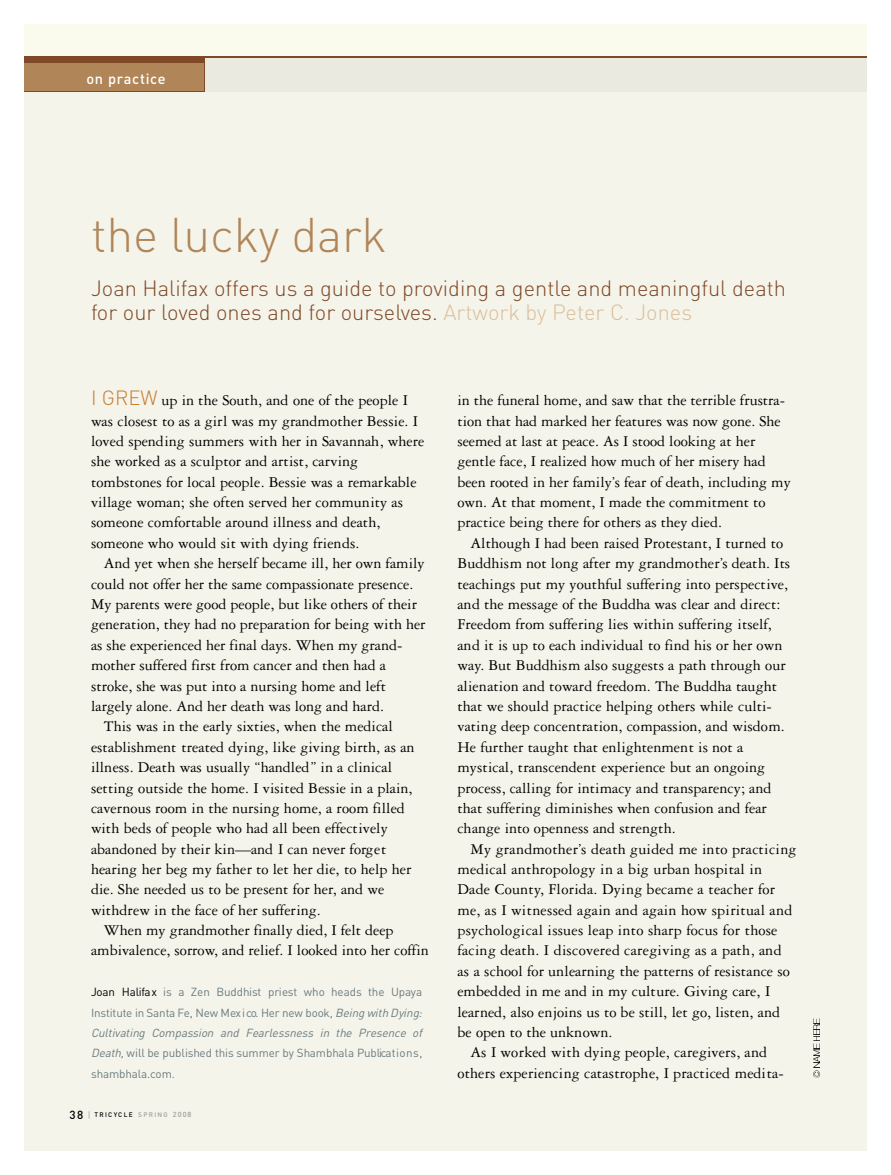
<style>
.page{position:relative;width:891px;height:1175px;background:#fff}
.page>*{position:absolute;margin:0;border:0;box-sizing:border-box;transform-origin:0 0}
.t1{font:300 48px "DIN";letter-spacing:-.005em;color:#b08659}
.t2{font:300 21.75px/23.4px "DIN";color:#7f4826}
.t3{font:16.05px/20.4px "Garamond Three";color:#000}
.t4{font:16.05px "Garamond Three";letter-spacing:.02em;color:#000}
.t5{font:500 14.55px "DIN";letter-spacing:.04em;color:#fff}
.t6{font:11.7px/20.4px "DIN";letter-spacing:-.01em;color:#687b7f}
.t7{font:500 6.6px "DIN";color:#000}
.s1{color:#dbbf9a}
.s2{font-family:"DIN";font-weight:300;font-size:20.4px;color:#c77d31}
.s3{color:#000}
.s4{font-style:italic}
.s5{font-size:11.7px}
.s6{font-weight:400;font-size:8.7px;color:#9d9d97}
.s7{color:#9d9d97}
.s8{font-size:7.2px;color:#9d9d97}
</style>
<div class="page">
<div style="left:24px;top:24px;width:843px;height:1126px;background:#f5f4eb"></div>
<svg style="left:813px;top:1019px;width:7px;height:58px"></svg>
<div style="left:24px;top:24px;width:843px;height:67px;background:#fafaed"></div>
<div style="left:87px;top:57px;width:780px;height:35px;background:#eaeae1"></div>
<div style="left:24px;top:57px;width:180px;height:35px;background:#b08659"></div>
<div style="left:24px;top:56px;width:180px;height:7px;background:#7f4826"></div>
<hr style="left:24px;top:56px;width:843px;height:1px;background:#7f4826">
<hr style="left:24px;top:91px;width:181px;height:1px;background:#7f4826">
<hr style="left:204px;top:57px;width:1px;height:34px;background:#7f4826">
<p class="t5" style="left:87px;top:72px;width:81px">on pra c t ice</p>
<h1 class="t1" style="left:91px;top:216px;width:297px">the lucky dark</h1>
<h2 class="t2" style="left:91px;top:279px;width:697px">Joan Halifax offers us a guide to providing a gentle and meaningful death for our loved ones and for ourselves. <span class="s1">Artwork by Peter C. Jones</span></h2>
<p class="t3" style="left:91px;top:391px;width:335px"><span class="s2">I GREW</span> up in the South, and one of the people I was closest to as a girl was my grandmother Bessie. I loved spending summers with her in Savannah, where she worked as a sculptor and artist, carving tombstones for local people. Bessie was a remarkable village woman; she often served her community as someone comfortable around illness and death, someone who would sit with dying friends.</p>
<p class="t3" style="left:104px;top:554px;width:322px">And yet when she herself became ill, her own family</p>
<p class="t3" style="left:91px;top:575px;width:324px">could not offer her the same compassionate presence.</p>
<p class="t3" style="left:91px;top:595px;width:328px">My parents were good people, but like others of their</p>
<p class="t3" style="left:91px;top:615px;width:336px">generation, they had no preparation for being with her</p>
<p class="t3" style="left:91px;top:636px;width:313px">as she experienced her final days. When my grand-</p>
<p class="t3" style="left:91px;top:656px;width:296px">mother suffered first from cancer and then had a</p>
<p class="t3" style="left:91px;top:677px;width:296px">stroke, she was put into a nursing home and left</p>
<p class="t3" style="left:91px;top:697px;width:294px">largely alone. And her death was long and hard.</p>
<p class="t3" style="left:104px;top:717px;width:290px">This was in the early sixties, when the medical</p>
<p class="t3" style="left:91px;top:738px;width:325px">establishment treated dying, like giving birth, as an</p>
<p class="t3" style="left:91px;top:758px;width:303px">illness. Death was usually “handled” in a clinical</p>
<p class="t3" style="left:91px;top:779px;width:323px">setting outside the home. I visited Bessie in a plain,</p>
<p class="t3" style="left:91px;top:799px;width:315px">cavernous room in the nursing home, a room filled</p>
<p class="t3" style="left:91px;top:819px;width:298px">with beds of people who had all been effectively</p>
<p class="t3" style="left:91px;top:840px;width:297px">abandoned by their kin—and I can never forg e t</p>
<p class="t3" style="left:91px;top:860px;width:322px">hearing her beg my father to let her die, to help her</p>
<p class="t3" style="left:91px;top:880px;width:295px">die. She needed us to be present for her, and we</p>
<p class="t3" style="left:91px;top:901px;width:231px">withdrew in the face of her suffering.</p>
<p class="t3" style="left:104px;top:921px;width:291px">When my grandmother finally died, I felt deep</p>
<p class="t3" style="left:91px;top:941px;width:339px">ambivalence, sorrow, and relief. I looked into her coffin</p>
<p class="t6" style="left:91px;top:982px;width:335px"><span class="s3">Joan Halifa x</span> is a Zen Buddhist priest who heads the Upaya In stitu te in Santa Fe, New Mex i co. Her new book, <span class="s4">Being with Dying:<br>Cultivating Compassion and Fearlessness in the Presence of Death,</span>will be published this summer by Shambhala Publica t io n s , s h a m b h a la .co m .</p>
<p class="t7" style="left:69px;top:1112px;width:124px"><span class="s5">3 8</span><span class="s6">|</span>T R I CYC LE <span class="s7">S P R I N G</span> <span class="s8">2 0 0 8</span></p>
<p class="t3" style="left:457px;top:391px;width:335px">in the funeral home, and saw that the terrible frustra&shy;tion that had marked her features was now gone. She seemed at last at peace. As I stood looking at her gentle face, I realized how much of her misery had been rooted in her family’s fear of death, including my own. At that moment, I made the commitment to practice being there for others as they died.</p>
<p class="t3" style="left:457px;top:534px;width:334px;text-indent:13px">Although I had been raised Protestant, I turned to Buddhism not long after my grandmother’s death. Its teachings put my youthful suffering into perspective, and the message of the Buddha was clear and direct:<br>Freedom from suffering lies within suffering itself, and it is up to each individual to find his or her own w a y. But Buddhism also suggests a path through our alienation and toward freedom. The Buddha taught that we should practice helping others while culti&shy;vating deep concentration, compassion, and wisdom.<br>He further taught that enlightenment is not a mystical, transcendent experience but an ongoing process, calling for intimacy and transparency; and that suffering diminishes when confusion and fear change into openness and strength.</p>
<p class="t4" style="left:471px;top:843px;width:327px">My grandmother’s death guided me into practicing</p>
<p class="t3" style="left:457px;top:860px;width:306px">medical anthropology in a big urban hospital in</p>
<p class="t3" style="left:457px;top:880px;width:319px">Dade County, Florida. Dying became a teacher for</p>
<p class="t3" style="left:457px;top:901px;width:337px">me, as I witnessed again and again how spiritual and</p>
<p class="t3" style="left:457px;top:921px;width:322px">psychological issues leap into sharp focus for those</p>
<p class="t4" style="left:457px;top:944px;width:326px">facing death. I discovered caregiving as a path, and</p>
<p class="t3" style="left:457px;top:962px;width:334px">as a school for unlearning the patterns of resistance so</p>
<p class="t3" style="left:457px;top:982px;width:314px">embedded in me and in my culture. Giving care, I</p>
<p class="t3" style="left:457px;top:1002px;width:324px">learned, also enjoins us to be still, let go, listen, and</p>
<p class="t3" style="left:457px;top:1023px;width:157px">be open to the unknown.</p>
<p class="t3" style="left:471px;top:1043px;width:298px">As I worked with dying people, caregivers, and</p>
<p class="t3" style="left:457px;top:1064px;width:328px">others experiencing catastrophe, I practiced medita-</p>
</div>
